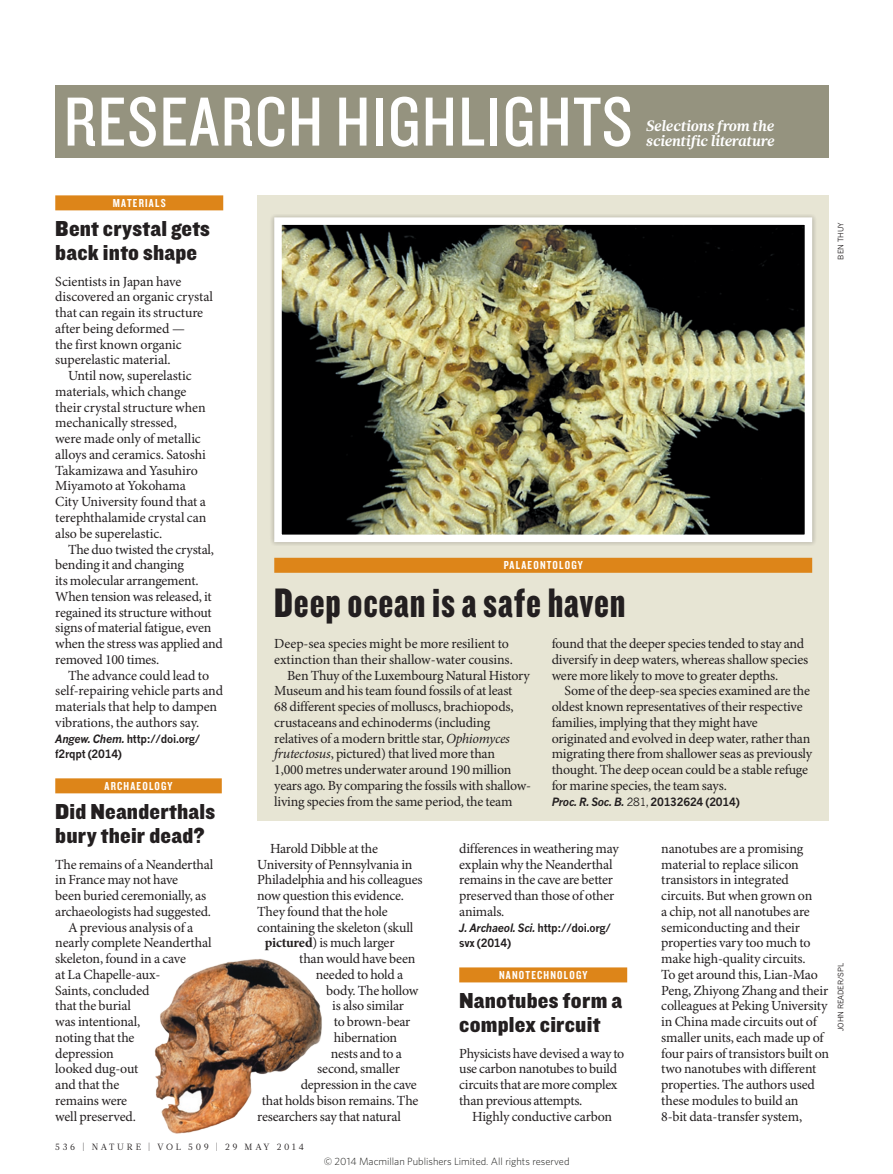
<style>
.page{position:relative;width:893px;height:1174px;background:#fff}
.page>*{position:absolute;margin:0;border:0;box-sizing:border-box;transform-origin:0 0}
.SECTION_HEADING_BOXE{font:72px "Knockout 29 Junior Ltweight";letter-spacing:.02em;color:#fff}
.BRIEFS_BOX_HEAD{font:42.75px "Knockout 69 Full Liteweight";letter-spacing:.02em;color:#231f20}
.RES_HIGH_HEAD_15{font:22.5px/23.7px "Knockout 71 Full Middlewt";letter-spacing:.01em;color:#231f20}
.t1{font:italic 700 15px/15px "Glosa Math";letter-spacing:-.005em;color:#fff}
.BODY_TEXT_R_L_INDENT{font:13.95px/15.8px "Minion Pro";letter-spacing:-.015em;color:#231f20}
.BODY_TEXT_R_L_1ST_PA{font:13.95px/15.8px "Minion Pro";letter-spacing:-.015em;color:#231f20}
.BRIEFS_SUBJECT_STRAP{font:12px "Knockout 49 Liteweight";letter-spacing:.1em;color:#fff}
.BRIEFS_PAPER{font:700 11.25px/15.8px "News Gothic MTOT";letter-spacing:-.02em;color:#231f20;scale:.95 1}
.t2{font:300 10.5px "Whitney";color:#1d1d1b}
.t3{font:9px "Glosa Math";letter-spacing:.3em;color:#231f20}
.PIC_CREDIT{font:7.5px "News Gothic MTOT";color:#231f20}
.s1{font-style:italic}
.s2{font-weight:400}
.s3{font-weight:700}
</style>
<div class="page">
<img style="left:154px;top:959px;width:168px;height:175px">
<div style="left:257px;top:195px;width:572px;height:626px;background:#e7e5d4"></div>
<div style="left:274px;top:558px;width:538px;height:15px;background:#dd8519"></div>
<div style="left:269px;top:213px;width:547px;height:333px;background:#231f20;opacity:.25"></div>
<img style="left:283px;top:226px;width:520px;height:307px">
<div style="left:274px;top:217px;width:538px;height:325px;border:8px solid #fff"></div>
<div style="left:55px;top:778px;width:167px;height:15px;background:#dd8519"></div>
<div style="left:459px;top:967px;width:168px;height:15px;background:#dd8519"></div>
<div style="left:55px;top:195px;width:168px;height:15px;background:#dd8519"></div>
<div style="left:55px;top:85px;width:774px;height:72px;background:#95937f"></div>
<p class="SECTION_HEADING_BOXE" style="left:64px;top:75px;width:570px">RESEARCH HIGHLIGHTS</p>
<p class="t1" style="left:646px;top:118px;width:130px">Selections from the scientific literature</p>
<p class="BRIEFS_SUBJECT_STRAP" style="left:113px;top:195px;width:54px">MATERIALS</p>
<p class="RES_HIGH_HEAD_15" style="left:55px;top:216px;width:156px">Bent crystal gets back into shape</p>
<p class="BODY_TEXT_R_L_1ST_PA" style="left:55px;top:274px;width:159px">Scientists in Japan have discovered an organic crystal that can regain its structure after being deformed —<br>the first known organic superelastic material.</p>
<p class="BODY_TEXT_R_L_INDENT" style="left:55px;top:368px;width:153px;text-indent:13px">Until now, superelastic materials, which change their crystal structure when mechanically stressed,<br>were made only of metallic alloys and ceramics. Satoshi<br>Takamizawa and Yasuhiro<br>Miyamoto at Yokohama<br>City University found that a terephthalamide crystal can also be superelastic.</p>
<p class="BODY_TEXT_R_L_INDENT" style="left:55px;top:542px;width:169px;text-indent:13px">The duo twisted the crystal, bending it and changing<br>its molecular arrangement.<br>When tension was released, it regained its structure without signs of material fatigue, even when the stress was applied and removed 100 times.</p>
<p class="BODY_TEXT_R_L_INDENT" style="left:55px;top:668px;width:169px;text-indent:13px">The advance could lead to self-repairing vehicle parts and materials that help to dampen vibrations, the authors say.</p>
<p class="BRIEFS_PAPER" style="left:55px;top:730px;width:154px"><span class="s1">Angew. Chem.</span> http://doi.org/ f2rqpt (2014)</p>
<p class="BRIEFS_SUBJECT_STRAP" style="left:105px;top:778px;width:69px">ARCHAEOLOGY</p>
<p class="RES_HIGH_HEAD_15" style="left:55px;top:798px;width:161px">Did Neanderthals bury their dead?</p>
<p class="BODY_TEXT_R_L_1ST_PA" style="left:55px;top:857px;width:159px">The remains of a Neanderthal in France may not have<br>been buried ceremonially, as archaeologists had suggested.</p>
<p class="BODY_TEXT_R_L_INDENT" style="left:55px;top:920px;width:158px;text-indent:13px">A previous analysis of a nearly complete Neanderthal skeleton, found in a cave<br>at La Chapelle-aux-<br>Saints, concluded<br>that the burial<br>was intentional,<br>noting that the<br>depression<br>looked dug-out<br>and that the<br>remains were<br>well preserved.</p>
<p class="BRIEFS_SUBJECT_STRAP" style="left:504px;top:557px;width:80px">PALAEONTOLOGY</p>
<p class="BRIEFS_BOX_HEAD" style="left:274px;top:575px;width:353px">Deep ocean is a safe haven</p>
<p class="BODY_TEXT_R_L_1ST_PA" style="left:274px;top:636px;width:240px">Deep-sea species might be more resilient to extinction than their shallow-water cousins.</p>
<p class="BODY_TEXT_R_L_INDENT" style="left:274px;top:668px;width:258px;text-indent:13px">Ben Thuy of the Luxembourg Natural History Museum and his team found fossils of at least<br>68 different species of molluscs, brachiopods, crustaceans and echinoderms (including relatives of a modern brittle star, <span class="s1">Ophiomyces frutectosus</span>, pictured) that lived more than<br>1,000 metres underwater around 190 million years ago. By comparing the fossils with shallow&shy;living species from the same period, the team</p>
<p class="BODY_TEXT_R_L_INDENT" style="left:552px;top:636px;width:258px">found that the deeper species tended to stay and diversify in deep waters, whereas shallow species were more likely to move to greater depths.</p>
<p class="BODY_TEXT_R_L_INDENT" style="left:552px;top:683px;width:262px;text-indent:13px">Some of the deep-sea species examined are the oldest known representatives of their respective families, implying that they might have originated and evolved in deep water, rather than migrating there from shallower seas as previously thought. The deep ocean could be a stable refuge for marine species, the team says.</p>
<p class="BRIEFS_PAPER" style="left:552px;top:793px;width:199px"><span class="s1">Proc. R. Soc. B.</span> <span class="s2">281,</span> 20132624 (2014)</p>
<p class="BODY_TEXT_R_L_INDENT" style="left:270px;top:841px;width:110px">Harold Dibble at the</p>
<p class="BODY_TEXT_R_L_INDENT" style="left:257px;top:857px;width:157px">University of Pennsylvania in</p>
<p class="BODY_TEXT_R_L_INDENT" style="left:257px;top:872px;width:167px">Philadelphia and his colleagues</p>
<p class="BODY_TEXT_R_L_INDENT" style="left:257px;top:888px;width:148px">now question this evidence.</p>
<p class="BODY_TEXT_R_L_INDENT" style="left:257px;top:904px;width:132px">They found that the hole</p>
<p class="BODY_TEXT_R_L_INDENT" style="left:257px;top:920px;width:158px">containing the skeleton (skull</p>
<p class="BODY_TEXT_R_L_INDENT" style="left:265px;top:935px;width:131px"><span class="s3">pictured</span>) is much larger</p>
<p class="BODY_TEXT_R_L_INDENT" style="left:299px;top:951px;width:118px">than would have been</p>
<p class="BODY_TEXT_R_L_INDENT" style="left:316px;top:967px;width:89px">needed to hold a</p>
<p class="BODY_TEXT_R_L_INDENT" style="left:326px;top:983px;width:94px">body. The hollow</p>
<p class="BODY_TEXT_R_L_INDENT" style="left:332px;top:998px;width:73px">is also similar</p>
<p class="BODY_TEXT_R_L_INDENT" style="left:334px;top:1014px;width:78px">to brown-bear</p>
<p class="BODY_TEXT_R_L_INDENT" style="left:334px;top:1030px;width:65px">hibernation</p>
<p class="BODY_TEXT_R_L_INDENT" style="left:331px;top:1046px;width:73px">nests and to a</p>
<p class="BODY_TEXT_R_L_INDENT" style="left:317px;top:1061px;width:84px">second, smaller</p>
<p class="BODY_TEXT_R_L_INDENT" style="left:301px;top:1077px;width:118px">depression in the cave</p>
<p class="BODY_TEXT_R_L_INDENT" style="left:262px;top:1093px;width:158px">that holds bison remains. The</p>
<p class="BODY_TEXT_R_L_INDENT" style="left:257px;top:1109px;width:145px">researchers say that natural</p>
<p class="BODY_TEXT_R_L_INDENT" style="left:459px;top:841px;width:161px">differences in weathering may explain why the Neanderthal remains in the cave are better preserved than those of other animals.</p>
<p class="BRIEFS_PAPER" style="left:459px;top:919px;width:161px"><span class="s1">J. Archaeol. Sci.</span> http://doi.org/ svx (2014)</p>
<p class="BRIEFS_SUBJECT_STRAP" style="left:499px;top:967px;width:90px">NANOTECHNOLOGY</p>
<p class="RES_HIGH_HEAD_15" style="left:459px;top:987px;width:164px">Nanotubes form a complex circuit</p>
<p class="BODY_TEXT_R_L_1ST_PA" style="left:459px;top:1046px;width:167px">Physicists have devised a way to use carbon nanotubes to build circuits that are more complex than previous attempts.</p>
<p class="BODY_TEXT_R_L_INDENT" style="left:472px;top:1109px;width:142px">Highly conductive carbon</p>
<p class="BODY_TEXT_R_L_INDENT" style="left:661px;top:841px;width:169px">nanotubes are a promising material to replace silicon transistors in integrated circuits. But when grown on<br>a chip, not all nanotubes are semiconducting and their properties vary too much to make high-quality circuits.<br>To get around this, Lian-Mao<br>Peng, Zhiyong Zhang and their colleagues at Peking University in China made circuits out of smaller units, each made up of four pairs of transistors built on two nanotubes with different properties. The authors used these modules to build an<br>8-bit data-transfer system,</p>
<p class="t3" style="left:55px;top:1141px;width:250px">536 | NATURE | VOL 509 | 29 MAY 2014</p>
<p class="t2" style="left:324px;top:1154px;width:247px">© 2014 Macmillan Publishers Limited. All rights reserved</p>
<p class="PIC_CREDIT" style="left:836px;top:260px;width:39px;rotate:-90deg">BEN THUY</p>
<p class="PIC_CREDIT" style="left:836px;top:1031px;width:70px;rotate:-90deg">JOHN READER/SPL</p>
</div>
